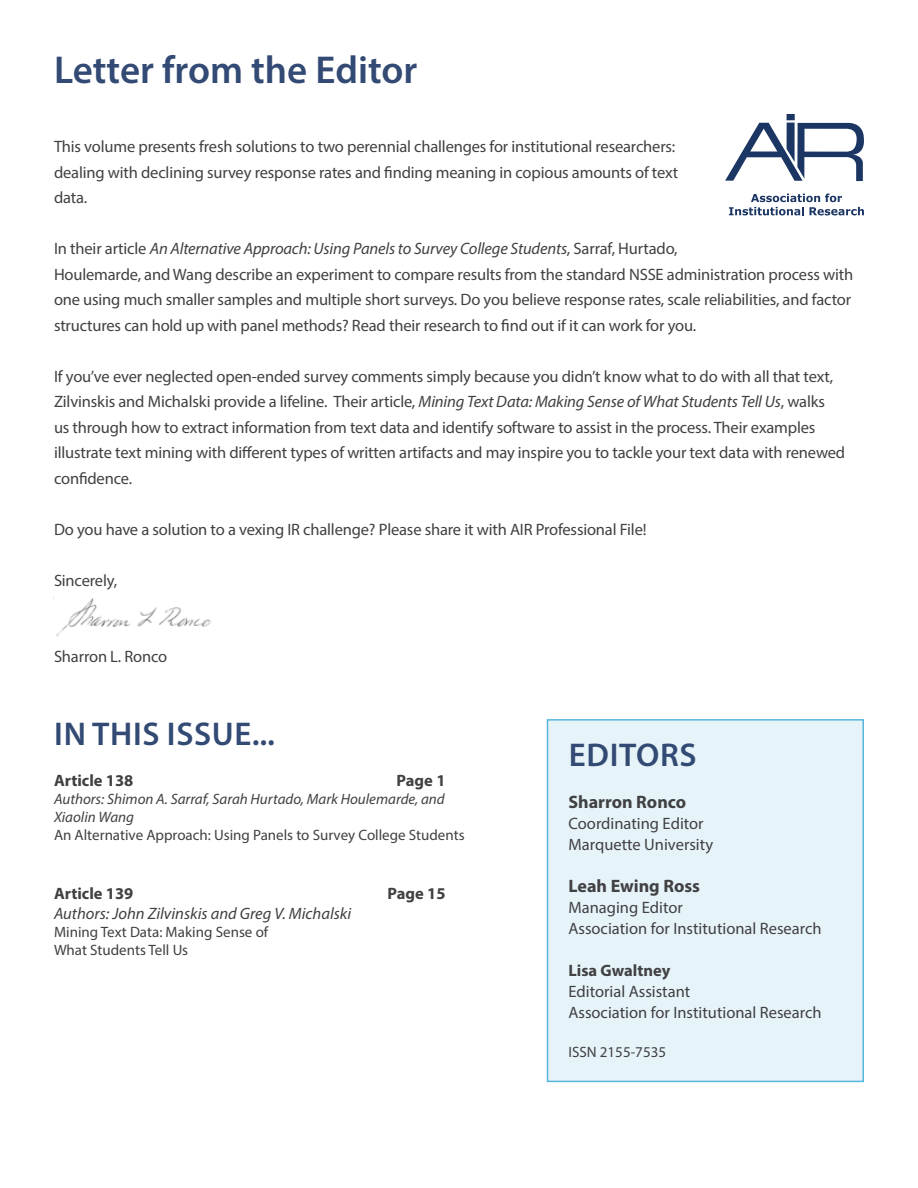
<style>
.page{position:relative;width:918px;height:1188px;background:#fff}
.page>*{position:absolute;margin:0;border:0;box-sizing:border-box;transform-origin:0 0}
.t1{font:600 39px "Myriad Pro";color:#334a74}
.t2{font:600 33px "Myriad Pro";letter-spacing:.02em;color:#334a74}
.t3{font:700 18px "Myriad Pro";color:#414042}
.t4{font:16.5px/25.5px "Myriad Pro";letter-spacing:-.01em;color:#414042}
.t5{font:700 16.5px "Myriad Pro";color:#414042}
.t6{font:italic 16.5px "Myriad Pro";color:#414042}
.t7{font:15px/18px "Myriad Pro";color:#414042}
.t8{font:italic 15px/18px "Myriad Pro";color:#414042}
.s1{font-style:italic}
</style>
<div class="page">
<div style="left:548px;top:720px;width:315px;height:361px;background:#e6f4fa"></div>
<div style="left:547px;top:719px;width:317px;height:363px;border:2px solid #58b7dd"></div>
<div style="left:787px;top:114px;width:8px;height:6px;background:#1c3664"></div>
<svg style="left:725px;top:123px;width:139px;height:58px"></svg>
<svg style="left:729px;top:194px;width:135px;height:21px"></svg>
<img style="left:56px;top:598px;width:156px;height:39px">
<h1 class="t1" style="left:54px;top:45px;width:365px">Letter from the Editor</h1>
<p class="t4" style="left:54px;top:134px;width:626px">This volume presents fresh solutions to two perennial challenges for institutional researchers: dealing with declining survey response rates and finding meaning in copious amounts of text data.</p>
<p class="t4" style="left:54px;top:236px;width:801px">In their article <span class="s1">An Alternative Approach: Using Panels to Survey College Students</span>, Sarraf, Hurtado,<br>Houlemarde, and Wang describe an experiment to compare results from the standard NSSE administration process with one using much smaller samples and multiple short surveys. Do you believe response rates, scale reliabilities, and factor structures can hold up with panel methods? Read their research to find out if it can work for you.</p>
<p class="t4" style="left:54px;top:363px;width:793px">If you’ve ever neglected open-ended survey comments simply because you didn’t know what to do with all that text, Zilvinskis and Michalski provide a lifeline. Their article, <span class="s1">Mining Text Data: Making Sense of What Students Tell Us</span>, walks<br>us through how to extract information from text data and identify software to assist in the process. Their examples illustrate text mining with different types of written artifacts and may inspire you to tackle your text data with renewed confidence.</p>
<p class="t4" style="left:54px;top:516px;width:594px">Do you have a solution to a vexing IR challenge? Please share it with AIR Professional File!</p>
<p class="t4" style="left:54px;top:567px;width:65px">Sincerely,</p>
<p class="t4" style="left:54px;top:644px;width:115px">Sharron L. Ronco</p>
<h2 class="t2" style="left:54px;top:713px;width:222px">IN THIS ISSUE...</h2>
<p class="t5" style="left:54px;top:770px;width:81px">Article 138</p>
<p class="t5" style="left:397px;top:770px;width:50px">Page 1</p>
<p class="t8" style="left:54px;top:790px;width:392px">Authors: Shimon A. Sarraf, Sarah Hurtado, Mark Houlemarde, and<br>Xiaolin Wang</p>
<p class="t7" style="left:54px;top:826px;width:412px">An Alternative Approach: Using Panels to Survey College Students</p>
<p class="t5" style="left:54px;top:883px;width:81px">Article 139</p>
<p class="t5" style="left:387px;top:883px;width:60px">Page 15</p>
<p class="t6" style="left:54px;top:903px;width:299px">Authors: John Zilvinskis and Greg V. Michalski</p>
<p class="t7" style="left:54px;top:923px;width:216px">Mining Text Data: Making Sense of<br>What Students Tell Us</p>
<h2 class="t2" style="left:569px;top:734px;width:129px">EDITORS</h2>
<p class="t3" style="left:568px;top:790px;width:119px">Sharron Ronco</p>
<p class="t4" style="left:568px;top:813px;width:146px;line-height:21px">Coordinating Editor<br>Marquette University</p>
<p class="t3" style="left:568px;top:874px;width:133px">Leah Ewing Ross</p>
<p class="t4" style="left:568px;top:897px;width:255px;line-height:21px">Managing Editor<br>Association for Institutional Research</p>
<p class="t5" style="left:568px;top:960px;width:103px">Lisa Gwaltney</p>
<p class="t4" style="left:568px;top:981px;width:255px;line-height:21px">Editorial Assistant<br>Association for Institutional Research</p>
<p class="t7" style="left:568px;top:1043px;width:99px">ISSN 2155-7535</p>
</div>
